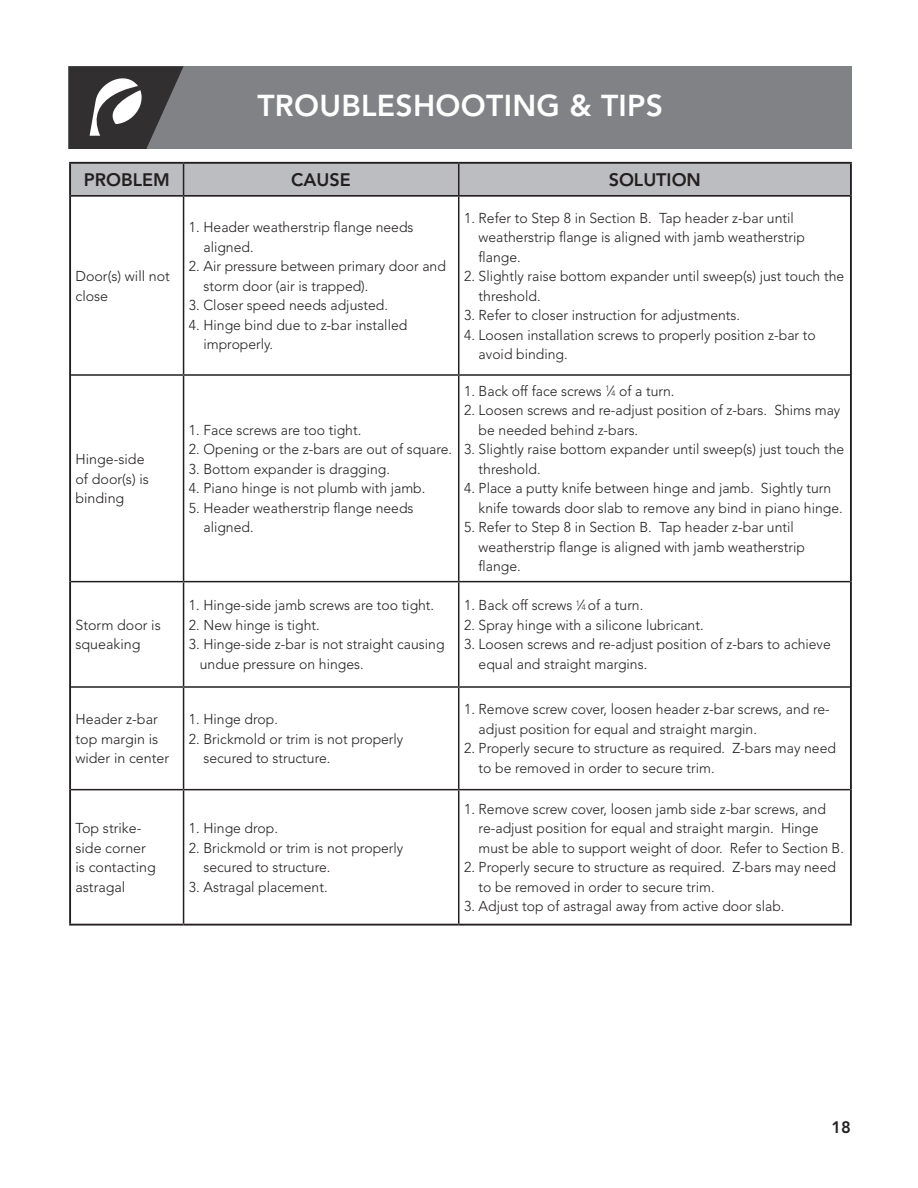
<style>
.page{position:relative;width:918px;height:1188px;background:#fff}
.page>*{position:absolute;margin:0;border:0;box-sizing:border-box;transform-origin:0 0}
.t1{font:800 30px "Avenir LT Std";letter-spacing:.01em;color:#fff}
.t2{font:800 18px "Avenir LT Std";color:#231f20}
.t3{font:800 16.5px "Avenir LT Std";color:#231f20}
.Trouble{font:300 14.25px/19.5px "Avenir LT Std";color:#231f20}
.s1{font-size:7.8px}
</style>
<div class="page">
<div style="left:69px;top:66px;width:783px;height:83px;background:#808285"></div>
<svg style="left:69px;top:66px;width:115px;height:83px"></svg>
<div style="left:70px;top:162px;width:781px;height:35px;background:#bcbdc0"></div>
<hr style="left:69px;top:162px;width:115px;height:2px;background:#231f20">
<hr style="left:69px;top:164px;width:2px;height:32px;background:#231f20">
<hr style="left:184px;top:162px;width:275px;height:2px;background:#231f20">
<hr style="left:459px;top:162px;width:393px;height:2px;background:#231f20">
<hr style="left:850px;top:164px;width:2px;height:32px;background:#231f20">
<hr style="left:69px;top:196px;width:2px;height:179px;background:#231f20">
<hr style="left:850px;top:196px;width:2px;height:179px;background:#231f20">
<hr style="left:69px;top:375px;width:2px;height:207px;background:#231f20">
<hr style="left:850px;top:375px;width:2px;height:207px;background:#231f20">
<hr style="left:69px;top:582px;width:2px;height:105px;background:#231f20">
<hr style="left:850px;top:582px;width:2px;height:105px;background:#231f20">
<hr style="left:69px;top:687px;width:2px;height:103px;background:#231f20">
<hr style="left:850px;top:687px;width:2px;height:103px;background:#231f20">
<hr style="left:69px;top:790px;width:2px;height:134px;background:#231f20">
<hr style="left:850px;top:790px;width:2px;height:134px;background:#231f20">
<hr style="left:69px;top:924px;width:115px;height:2px;background:#231f20">
<hr style="left:184px;top:924px;width:275px;height:2px;background:#231f20">
<hr style="left:459px;top:924px;width:393px;height:2px;background:#231f20">
<hr style="left:183px;top:164px;width:1px;height:31px;background:#231f20">
<hr style="left:458px;top:164px;width:1px;height:31px;background:#231f20">
<hr style="left:71px;top:195px;width:113px;height:1px;background:#231f20">
<hr style="left:184px;top:195px;width:275px;height:1px;background:#231f20">
<hr style="left:183px;top:196px;width:1px;height:178px;background:#231f20">
<hr style="left:459px;top:195px;width:391px;height:1px;background:#231f20">
<hr style="left:458px;top:196px;width:1px;height:178px;background:#231f20">
<hr style="left:71px;top:374px;width:113px;height:2px;background:#231f20">
<hr style="left:184px;top:374px;width:275px;height:2px;background:#231f20">
<hr style="left:183px;top:376px;width:1px;height:205px;background:#231f20">
<hr style="left:459px;top:374px;width:391px;height:2px;background:#231f20">
<hr style="left:458px;top:376px;width:1px;height:205px;background:#231f20">
<hr style="left:71px;top:581px;width:113px;height:1px;background:#231f20">
<hr style="left:184px;top:581px;width:275px;height:1px;background:#231f20">
<hr style="left:183px;top:582px;width:1px;height:104px;background:#231f20">
<hr style="left:459px;top:581px;width:391px;height:1px;background:#231f20">
<hr style="left:458px;top:582px;width:1px;height:104px;background:#231f20">
<hr style="left:71px;top:686px;width:113px;height:2px;background:#231f20">
<hr style="left:184px;top:686px;width:275px;height:2px;background:#231f20">
<hr style="left:183px;top:688px;width:1px;height:101px;background:#231f20">
<hr style="left:459px;top:686px;width:391px;height:2px;background:#231f20">
<hr style="left:458px;top:688px;width:1px;height:101px;background:#231f20">
<hr style="left:71px;top:789px;width:113px;height:1px;background:#231f20">
<hr style="left:184px;top:789px;width:275px;height:1px;background:#231f20">
<hr style="left:183px;top:790px;width:1px;height:134px;background:#231f20">
<hr style="left:459px;top:789px;width:391px;height:1px;background:#231f20">
<hr style="left:458px;top:790px;width:1px;height:134px;background:#231f20">
<p class="t1" style="left:257px;top:88px;width:407px">TROUBLESHOOTING &amp; TIPS</p>
<p class="t2" style="left:84px;top:169px;width:88px">PROBLEM</p>
<p class="t2" style="left:291px;top:169px;width:61px">CAUSE</p>
<p class="t2" style="left:609px;top:169px;width:94px">SOLUTION</p>
<p class="Trouble" style="left:75px;top:266px;width:96px">Door(s) will not close</p>
<p class="Trouble" style="left:189px;top:218px;width:226px">1. Header weatherstrip flange needs</p>
<p class="Trouble" style="left:203px;top:237px;width:52px">aligned.</p>
<p class="Trouble" style="left:189px;top:257px;width:258px">2. Air pressure between primary door and</p>
<p class="Trouble" style="left:203px;top:276px;width:167px">storm door (air is trapped).</p>
<p class="Trouble" style="left:189px;top:296px;width:201px">3. Closer speed needs adjusted.</p>
<p class="Trouble" style="left:189px;top:315px;width:220px">4. Hinge bind due to z-bar installed</p>
<p class="Trouble" style="left:203px;top:335px;width:71px">improperly.</p>
<p class="Trouble" style="left:75px;top:450px;width:75px">Hinge-side of door(s) is binding</p>
<p class="Trouble" style="left:75px;top:615px;width:87px">Storm door is squeaking</p>
<p class="Trouble" style="left:189px;top:420px;width:174px">1. Face screws are too tight.</p>
<p class="Trouble" style="left:189px;top:440px;width:265px">2. Opening or the z-bars are out of square.</p>
<p class="Trouble" style="left:189px;top:459px;width:203px">3. Bottom expander is dragging.</p>
<p class="Trouble" style="left:189px;top:479px;width:238px">4. Piano hinge is not plumb with jamb.</p>
<p class="Trouble" style="left:189px;top:498px;width:226px">5. Header weatherstrip flange needs</p>
<p class="Trouble" style="left:203px;top:518px;width:52px">aligned.</p>
<p class="Trouble" style="left:189px;top:596px;width:247px">1. Hinge-side jamb screws are too tight.</p>
<p class="Trouble" style="left:189px;top:615px;width:132px">2. New hinge is tight.</p>
<p class="Trouble" style="left:189px;top:635px;width:257px">3. Hinge-side z-bar is not straight causing</p>
<p class="Trouble" style="left:200px;top:654px;width:165px">undue pressure on hinges.</p>
<p class="Trouble" style="left:75px;top:710px;width:95px">Header z-bar top margin is wider in center</p>
<p class="Trouble" style="left:189px;top:710px;width:91px">1. Hinge drop.</p>
<p class="Trouble" style="left:189px;top:729px;width:216px">2. Brickmold or trim is not properly</p>
<p class="Trouble" style="left:203px;top:749px;width:129px">secured to structure.</p>
<p class="Trouble" style="left:75px;top:819px;width:82px">Top strike&shy;side corner is contacting astragal</p>
<p class="Trouble" style="left:189px;top:819px;width:91px">1. Hinge drop.</p>
<p class="Trouble" style="left:189px;top:838px;width:216px">2. Brickmold or trim is not properly</p>
<p class="Trouble" style="left:203px;top:858px;width:129px">secured to structure.</p>
<p class="Trouble" style="left:189px;top:877px;width:140px">3. Astragal placement.</p>
<p class="Trouble" style="left:464px;top:208px;width:331px">1. Refer to Step 8 in Section B. Tap header z-bar until</p>
<p class="Trouble" style="left:479px;top:227px;width:328px">weatherstrip flange is aligned with jamb weatherstrip</p>
<p class="Trouble" style="left:479px;top:247px;width:44px">flange.</p>
<p class="Trouble" style="left:464px;top:266px;width:382px">2. Slightly raise bottom expander until sweep(s) just touch the</p>
<p class="Trouble" style="left:479px;top:286px;width:64px">threshold.</p>
<p class="Trouble" style="left:464px;top:305px;width:278px">3. Refer to closer instruction for adjustments.</p>
<p class="Trouble" style="left:464px;top:325px;width:353px">4. Loosen installation screws to properly position z-bar to</p>
<p class="Trouble" style="left:479px;top:344px;width:90px">avoid binding.</p>
<p class="Trouble" style="left:464px;top:381px;width:212px">1. Back off face screws <sup>1</sup>⁄<span class="s1">4</span> of a turn.</p>
<p class="Trouble" style="left:464px;top:401px;width:378px">2. Loosen screws and re-adjust position of z-bars. Shims may</p>
<p class="Trouble" style="left:479px;top:420px;width:161px">be needed behind z-bars.</p>
<p class="Trouble" style="left:464px;top:440px;width:382px">3. Slightly raise bottom expander until sweep(s) just touch the</p>
<p class="Trouble" style="left:479px;top:459px;width:64px">threshold.</p>
<p class="Trouble" style="left:464px;top:479px;width:369px">4. Place a putty knife between hinge and jamb. Sightly turn</p>
<p class="Trouble" style="left:479px;top:498px;width:366px">knife towards door slab to remove any bind in piano hinge.</p>
<p class="Trouble" style="left:464px;top:518px;width:331px">5. Refer to Step 8 in Section B. Tap header z-bar until</p>
<p class="Trouble" style="left:479px;top:537px;width:328px">weatherstrip flange is aligned with jamb weatherstrip</p>
<p class="Trouble" style="left:479px;top:557px;width:44px">flange.</p>
<p class="Trouble" style="left:464px;top:596px;width:181px">1. Back off screws <sup>1</sup>⁄<span class="s1">4</span> of a turn.</p>
<p class="Trouble" style="left:464px;top:615px;width:241px">2. Spray hinge with a silicone lubricant.</p>
<p class="Trouble" style="left:464px;top:635px;width:368px">3. Loosen screws and re-adjust position of z-bars to achieve</p>
<p class="Trouble" style="left:479px;top:654px;width:170px">equal and straight margins.</p>
<p class="Trouble" style="left:464px;top:700px;width:367px">1. Remove screw cover, loosen header z-bar screws, and re-</p>
<p class="Trouble" style="left:479px;top:719px;width:280px">adjust position for equal and straight margin.</p>
<p class="Trouble" style="left:464px;top:739px;width:373px">2. Properly secure to structure as required. Z-bars may need</p>
<p class="Trouble" style="left:479px;top:758px;width:238px">to be removed in order to secure trim.</p>
<p class="Trouble" style="left:464px;top:799px;width:363px">1. Remove screw cover, loosen jamb side z-bar screws, and</p>
<p class="Trouble" style="left:479px;top:819px;width:341px">re-adjust position for equal and straight margin. Hinge</p>
<p class="Trouble" style="left:479px;top:838px;width:367px">must be able to support weight of door. Refer to Section B.</p>
<p class="Trouble" style="left:464px;top:858px;width:373px">2. Properly secure to structure as required. Z-bars may need</p>
<p class="Trouble" style="left:479px;top:877px;width:238px">to be removed in order to secure trim.</p>
<p class="Trouble" style="left:464px;top:897px;width:322px">3. Adjust top of astragal away from active door slab.</p>
<p class="t3" style="left:831px;top:1117px;width:21px">18</p>
</div>
